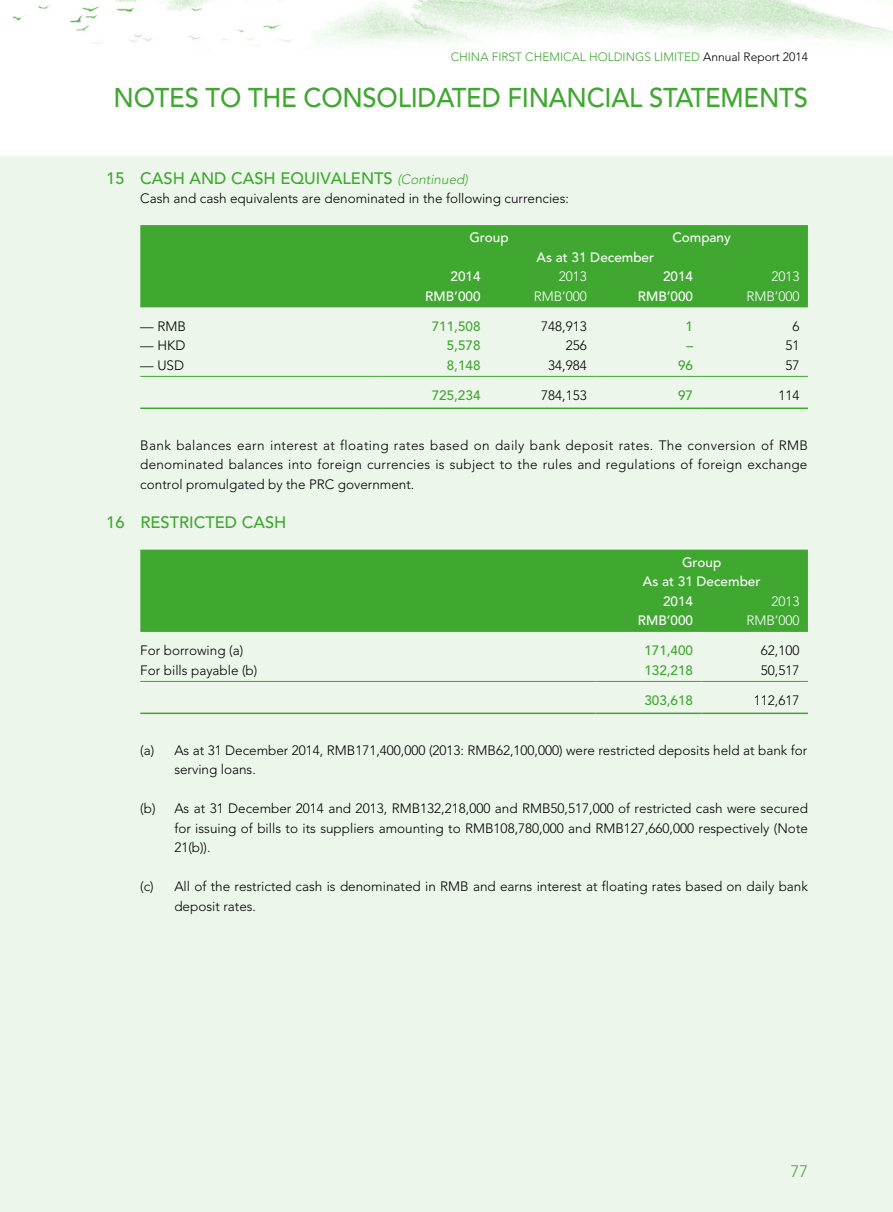
<style>
.page{position:relative;width:893px;height:1212px;background:#ecf6ea}
.page>*{position:absolute;margin:0;border:0;box-sizing:border-box;transform-origin:0 0}
.t1{font:500 27px "Avenir LT Std";letter-spacing:-.01em;color:#40a731;scale:.95 1}
.t2{font:500 16.5px "Avenir LT Std";color:#40a731}
.t3{font:300 16.5px "Avenir LT Std";color:#40a731}
.t4{font:300 13.5px/19.5px "Avenir LT Std";color:#000;text-align:justify}
.t5{font:500 13.5px "Avenir LT Std";color:#fff}
.t6{font:500 13.5px "Avenir LT Std";color:#40a731}
.t7{font:300 13.5px "Avenir LT Std";color:#fff}
.t8{font:300 12px "Avenir LT Std";color:#40a731}
.s1{color:#000}
.s2{font-weight:300;font-style:italic;font-size:13.5px}
</style>
<div class="page">
<img style="left:0;top:0;width:893px;height:155px">
<div style="left:140px;top:225px;width:668px;height:82px;background:#40a731"></div>
<hr style="left:140px;top:376px;width:243px;height:1px;background:#40a731">
<hr style="left:383px;top:376px;width:106px;height:1px;background:#40a731">
<hr style="left:489px;top:376px;width:106px;height:1px;background:#40a731">
<hr style="left:595px;top:376px;width:107px;height:1px;background:#40a731">
<hr style="left:702px;top:376px;width:106px;height:1px;background:#40a731">
<hr style="left:140px;top:407px;width:243px;height:2px;background:#40a731">
<hr style="left:383px;top:407px;width:106px;height:2px;background:#40a731">
<hr style="left:489px;top:407px;width:106px;height:2px;background:#40a731">
<hr style="left:595px;top:407px;width:107px;height:2px;background:#40a731">
<hr style="left:702px;top:407px;width:106px;height:2px;background:#40a731">
<div style="left:140px;top:550px;width:668px;height:82px;background:#40a731"></div>
<hr style="left:140px;top:681px;width:455px;height:1px;background:#40a731">
<hr style="left:595px;top:681px;width:107px;height:1px;background:#40a731">
<hr style="left:702px;top:681px;width:106px;height:1px;background:#40a731">
<hr style="left:140px;top:712px;width:455px;height:2px;background:#40a731">
<hr style="left:595px;top:712px;width:107px;height:2px;background:#40a731">
<hr style="left:702px;top:712px;width:106px;height:2px;background:#40a731">
<p class="t8" style="left:451px;top:50px;width:359px">CHINA FIRST CHEMICAL HOLDINGS LIMITED <span class="s1">Annual Report 2014</span></p>
<h1 class="t1" style="left:114px;top:83px;width:732px">NOTES TO THE CONSOLIDATED FINANCIAL STATEMENTS</h1>
<p class="t2" style="left:106px;top:169px;width:363px">15 CASH AND CASH EQUIVALENTS <span class="s2">(Continued)</span></p>
<p class="t4" style="left:140px;top:189px;width:430px">Cash and cash equivalents are denominated in the following currencies:</p>
<p class="t5" style="left:469px;top:230px;width:41px">Group</p>
<p class="t5" style="left:672px;top:230px;width:60px">Company</p>
<p class="t5" style="left:537px;top:249px;width:119px">As at 31 December</p>
<p class="t5" style="left:450px;top:269px;width:32px">2014</p>
<p class="t7" style="left:559px;top:269px;width:30px">2013</p>
<p class="t5" style="left:663px;top:269px;width:32px">2014</p>
<p class="t7" style="left:771px;top:269px;width:30px">2013</p>
<p class="t5" style="left:425px;top:288px;width:57px">RMB’000</p>
<p class="t7" style="left:534px;top:288px;width:55px">RMB’000</p>
<p class="t5" style="left:638px;top:288px;width:57px">RMB’000</p>
<p class="t7" style="left:746px;top:288px;width:55px">RMB’000</p>
<p class="t4" style="left:140px;top:317px;width:47px">— RMB</p>
<p class="t6" style="left:432px;top:318px;width:50px">711,508</p>
<p class="t4" style="left:541px;top:317px;width:47px">748,913</p>
<p class="t6" style="left:686px;top:318px;width:9px">1</p>
<p class="t4" style="left:792px;top:317px;width:9px">6</p>
<p class="t4" style="left:140px;top:336px;width:47px">— HKD</p>
<p class="t6" style="left:447px;top:338px;width:35px">5,578</p>
<p class="t4" style="left:566px;top:336px;width:23px">256</p>
<p class="t6" style="left:686px;top:338px;width:8px">–</p>
<p class="t4" style="left:785px;top:336px;width:16px">51</p>
<p class="t4" style="left:140px;top:356px;width:45px">— USD</p>
<p class="t6" style="left:447px;top:357px;width:35px">8,148</p>
<p class="t4" style="left:548px;top:356px;width:40px">34,984</p>
<p class="t6" style="left:678px;top:357px;width:17px">96</p>
<p class="t4" style="left:785px;top:356px;width:16px">57</p>
<p class="t6" style="left:432px;top:388px;width:50px">725,234</p>
<p class="t4" style="left:541px;top:386px;width:47px">784,153</p>
<p class="t6" style="left:678px;top:388px;width:17px">97</p>
<p class="t4" style="left:778px;top:386px;width:23px">114</p>
<p class="t4" style="left:140px;top:435px;width:669px">Bank balances earn interest at floating rates based on daily bank deposit rates. The conversion of RMB denominated balances into foreign currencies is subject to the rules and regulations of foreign exchange control promulgated by the PRC government.</p>
<p class="t2" style="left:106px;top:513px;width:182px">16 RESTRICTED CASH</p>
<p class="t5" style="left:682px;top:554px;width:41px">Group</p>
<p class="t5" style="left:643px;top:574px;width:119px">As at 31 December</p>
<p class="t5" style="left:663px;top:593px;width:32px">2014</p>
<p class="t7" style="left:771px;top:593px;width:30px">2013</p>
<p class="t5" style="left:638px;top:613px;width:57px">RMB’000</p>
<p class="t7" style="left:746px;top:613px;width:55px">RMB’000</p>
<p class="t4" style="left:140px;top:641px;width:104px">For borrowing (a)</p>
<p class="t6" style="left:644px;top:643px;width:50px">171,400</p>
<p class="t4" style="left:761px;top:641px;width:40px">62,100</p>
<p class="t4" style="left:140px;top:661px;width:119px">For bills payable (b)</p>
<p class="t6" style="left:644px;top:662px;width:50px">132,218</p>
<p class="t4" style="left:761px;top:661px;width:40px">50,517</p>
<p class="t6" style="left:644px;top:693px;width:50px">303,618</p>
<p class="t4" style="left:754px;top:691px;width:47px">112,617</p>
<p class="t4" style="left:174px;top:740px;width:634px;text-indent:-34px">(a) As at 31 December 2014, RMB171,400,000 (2013: RMB62,100,000) were restricted deposits held at bank for serving loans.</p>
<p class="t4" style="left:174px;top:799px;width:635px;text-indent:-34px">(b) As at 31 December 2014 and 2013, RMB132,218,000 and RMB50,517,000 of restricted cash were secured for issuing of bills to its suppliers amounting to RMB108,780,000 and RMB127,660,000 respectively (Note 21(b)).</p>
<p class="t4" style="left:174px;top:877px;width:635px;text-indent:-34px">(c) All of the restricted cash is denominated in RMB and earns interest at floating rates based on daily bank deposit rates.</p>
<p class="t3" style="left:791px;top:1162px;width:19px">77</p>
</div>
